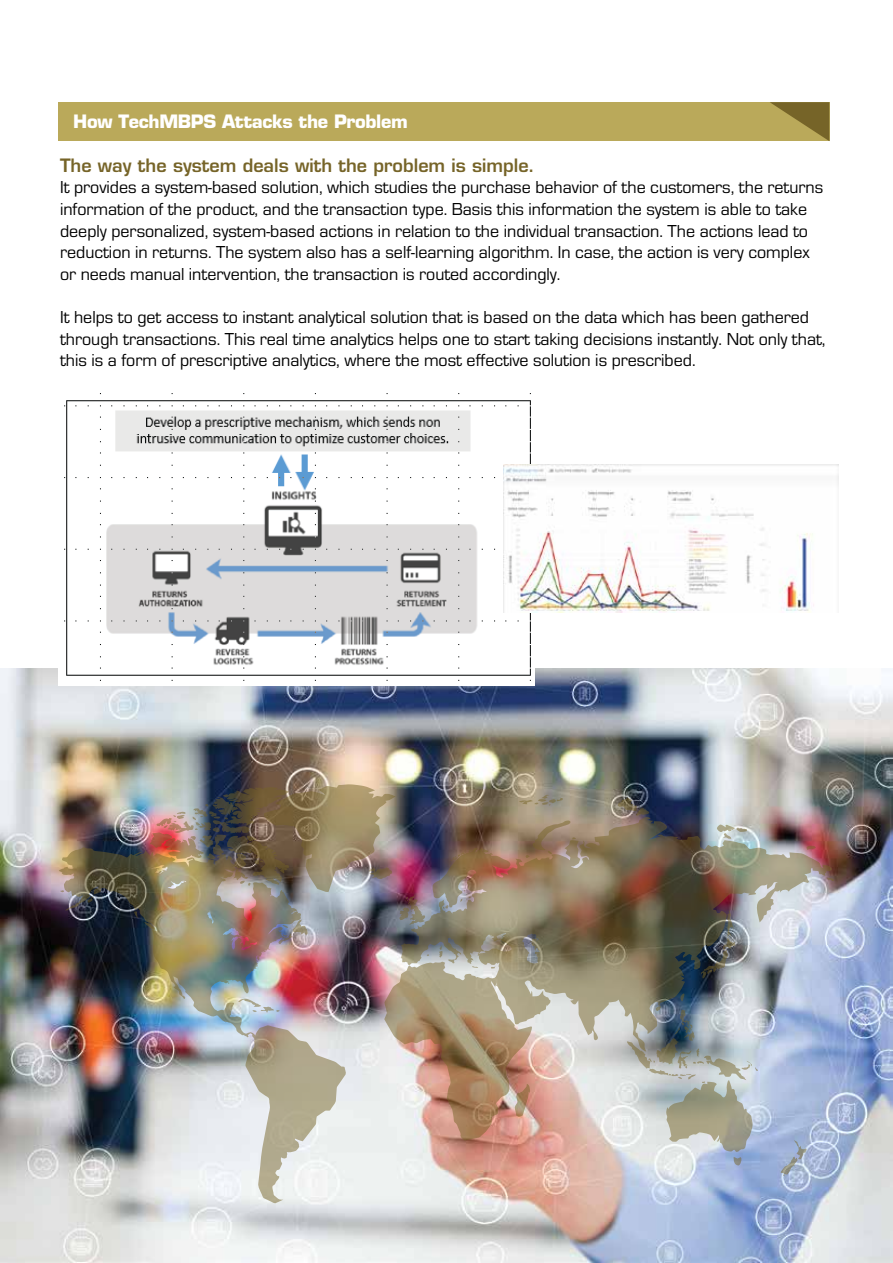
<style>
.page{position:relative;width:893px;height:1263px;background:#fff}
.page>*{position:absolute;margin:0;border:0;box-sizing:border-box;transform-origin:0 0}
.t1{font:18px/21.6px "Eurostile";color:#000}
.t2{font:600 18px "Eurostile LT Std";color:#766428}
.t3{font:700 18px "Eurostile LT Std";letter-spacing:-.02em;color:#fff}
</style>
<div class="page">
<div style="left:58px;top:102px;width:771px;height:39px;background:#baa95a"></div>
<img style="left:0;top:669px;width:893px;height:594px">
<img style="left:58px;top:393px;width:477px;height:293px">
<img style="left:503px;top:464px;width:335px;height:148px">
<img style="left:59px;top:784px;width:775px;height:419px">
<svg style="left:770px;top:102px;width:59px;height:39px"></svg>
<p class="t3" style="left:73px;top:110px;width:336px">How TechMBPS Attacks the Problem</p>
<p class="t2" style="left:60px;top:154px;width:476px">The way the system deals with the problem is simple.</p>
<p class="t1" style="left:60px;top:177px;width:765px">It provides a system-based solution, which studies the purchase behavior of the customers, the returns information of the product, and the transaction type. Basis this information the system is able to take deeply personalized, system-based actions in relation to the individual transaction. The actions lead to reduction in returns. The system also has a self-learning algorithm. In case, the action is very complex or needs manual intervention, the transaction is routed accordingly.</p>
<p class="t1" style="left:60px;top:307px;width:767px">It helps to get access to instant analytical solution that is based on the data which has been gathered through transactions. This real time analytics helps one to start taking decisions instantly. Not only that, this is a form of prescriptive analytics, where the most effective solution is prescribed.</p>
</div>
